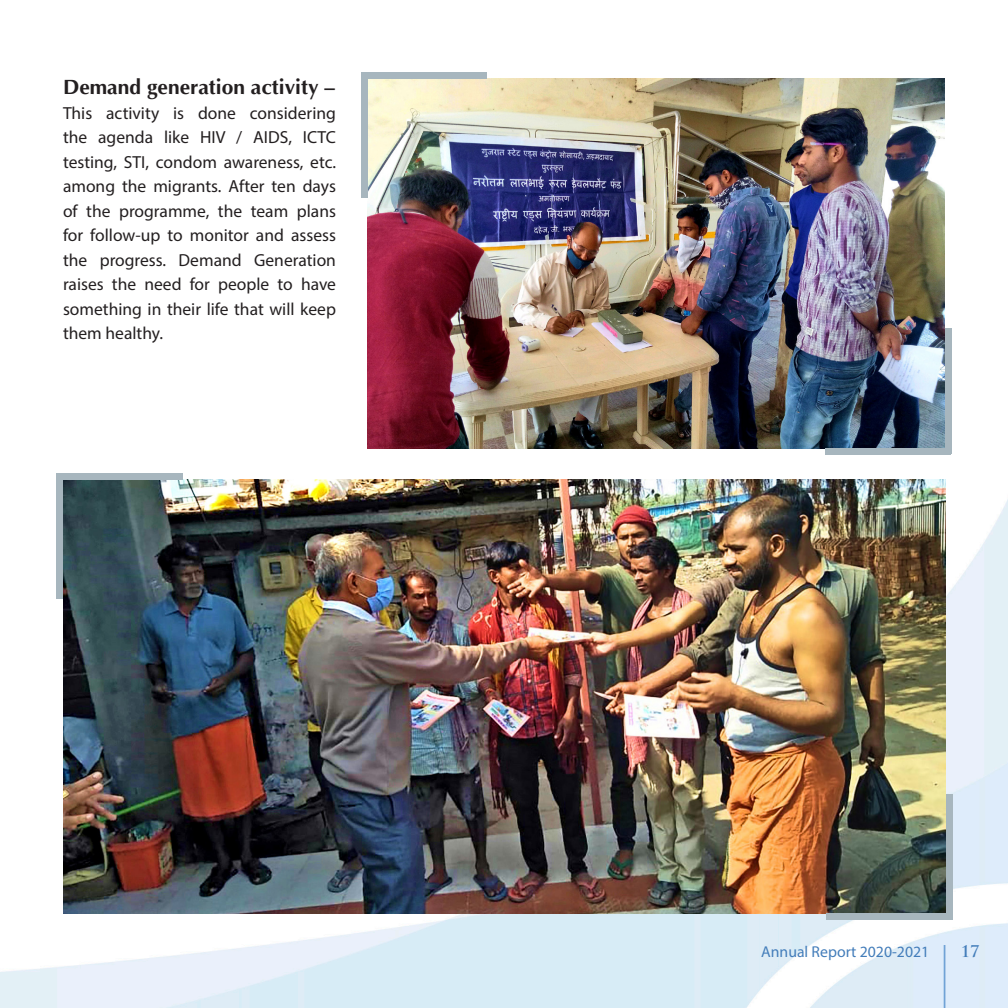
<style>
.page{position:relative;width:1008px;height:1008px;background:#fff}
.page>*{position:absolute;margin:0;border:0;box-sizing:border-box;transform-origin:0 0}
._003_Sub_Head{font:700 21px "Optima";color:#231f20}
._002_Running_Text{font:17.5px/24.5px "Myriad Pro";color:#231f20;text-align:justify}
.t1{font:15.75px "Myriad Pro";color:#437dba}
.t2{font:700 15.75px "Trajan Pro";color:#437dba}
</style>
<div class="page">
<img style="left:0;top:78px;width:1008px;height:930px">
<hr style="left:944px;top:945px;width:1px;height:63px;background:#71a3d6">
<img style="left:368px;top:79px;width:577px;height:369px">
<img style="left:63px;top:480px;width:883px;height:434px">
<div style="left:361px;top:72px;width:126px;height:7px;background:#a7b6be"></div>
<div style="left:361px;top:72px;width:7px;height:126px;background:#a7b6be"></div>
<div style="left:946px;top:794px;width:6px;height:126px;background:#a7b6be"></div>
<div style="left:826px;top:914px;width:126px;height:6px;background:#a7b6be"></div>
<div style="left:57px;top:473px;width:126px;height:7px;background:#a7b6be"></div>
<div style="left:57px;top:473px;width:6px;height:126px;background:#a7b6be"></div>
<div style="left:945px;top:328px;width:6px;height:126px;background:#a7b6be"></div>
<div style="left:825px;top:448px;width:126px;height:6px;background:#a7b6be"></div>
<p class="_003_Sub_Head" style="left:63px;top:76px;width:273px">Demand generation activity –</p>
<p class="_002_Running_Text" style="left:63px;top:100px;width:275px">This activity is done considering the agenda like HIV / AIDS, ICTC testing, STI, condom awareness, etc. among the migrants. After ten days of the programme, the team plans for follow-up to monitor and assess the progress. Demand Generation raises the need for people to have something in their life that will keep them healthy.</p>
<p class="t1" style="left:761px;top:942px;width:169px">Annual Report 2020-2021</p>
<p class="t2" style="left:961px;top:941px;width:20px">17</p>
</div>
